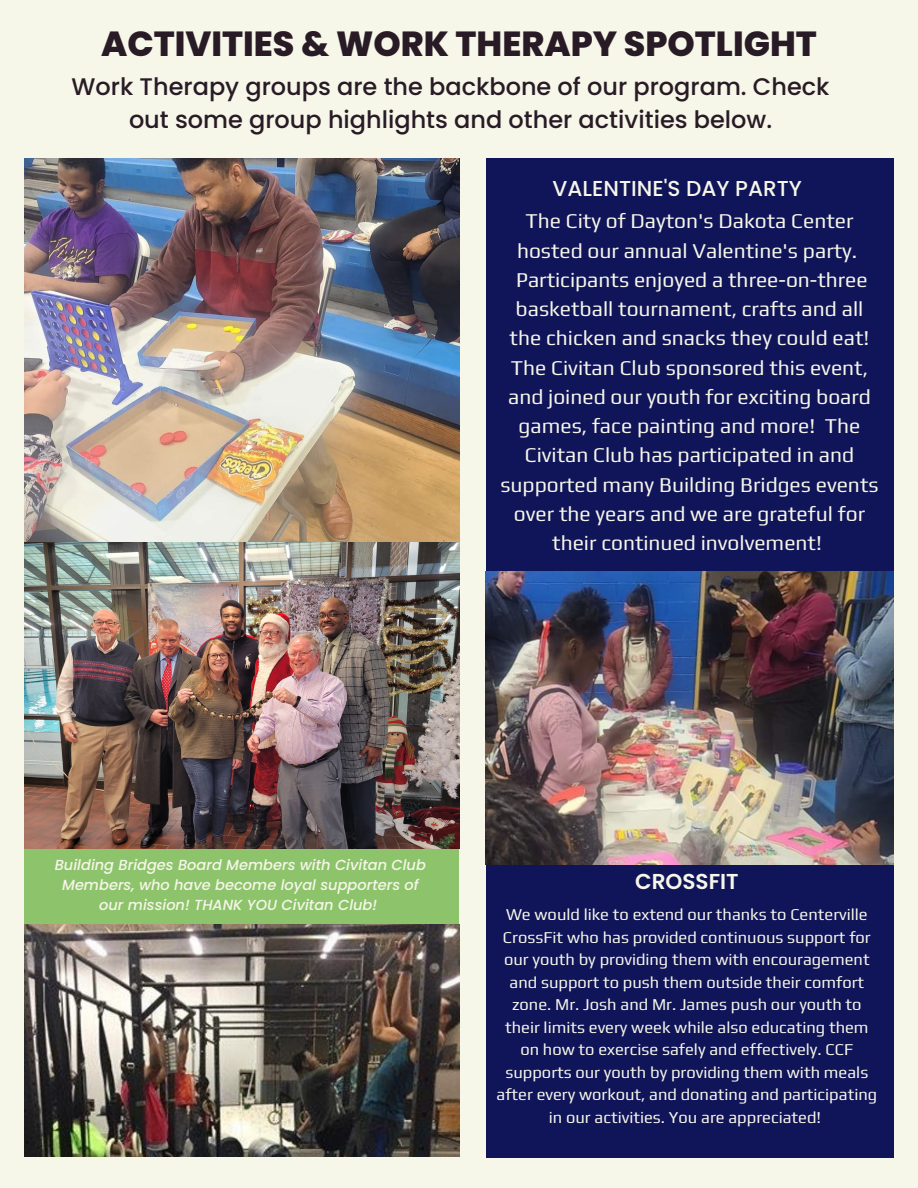
<style>
.page{position:relative;width:918px;height:1188px;background:#f6f6e9}
.page>*{position:absolute;margin:0;border:0;box-sizing:border-box;transform-origin:0 0}
.t1{font:800 34.8px "Poppins";color:#291b25}
.t2{font:500 24px/32.7px "Poppins";color:#291b25;text-align:center}
.t3{font:500 21.6px "Poppins";color:#f6f6e9}
.t4{font:600 21.6px "Poppins";color:#f6f6e9}
.t5{font:21px/29.2px "Play";color:#f6f6e9;text-align:center}
.t6{font:16.5px/22.5px "Play";color:#f6f6e9;text-align:center}
.t7{font:italic 500 14.55px/20px "Poppins";color:#f6f6e9;text-align:center}
</style>
<div class="page">
<div style="left:25px;top:631px;width:434px;height:465px;background:#8dc46b"></div>
<img style="left:25px;top:159px;width:434px;height:383px">
<div style="left:486px;top:857px;width:407px;height:300px;background:#101459"></div>
<div style="left:486px;top:159px;width:407px;height:413px;background:#101459"></div>
<img style="left:25px;top:924px;width:434px;height:233px">
<img style="left:486px;top:572px;width:407px;height:292px">
<img style="left:25px;top:542px;width:434px;height:306px">
<p class="t1" style="left:101px;top:19px;width:717px">ACTIVITIES &amp; WORK THERAPY SPOTLIGHT</p>
<p class="t2" style="left:72px;top:70px;width:760px">Work Therapy groups are the backbone of our program. Check out some group highlights and other activities below.</p>
<p class="t3" style="left:553px;top:173px;width:251px">VALENTINE'S DAY PARTY</p>
<p class="t5" style="left:500px;top:206px;width:380px">The City of Dayton's Dakota Center hosted our annual Valentine's party.<br>Participants enjoyed a three-on-three basketball tournament, crafts and all the chicken and snacks they could eat!<br>The Civitan Club sponsored this event, and joined our youth for exciting board games, face painting and more! The Civitan Club has participated in and supported many Building Bridges events over the years and we are grateful for their continued involvement!</p>
<p class="t7" style="left:55px;top:855px;width:373px">Building Bridges Board Members with Civitan Club<br>Members, who have become loyal supporters of our mission! THANK YOU Civitan Club!</p>
<p class="t4" style="left:635px;top:866px;width:105px">CROSSFIT</p>
<p class="t6" style="left:497px;top:903px;width:382px">We would like to extend our thanks to Centerville CrossFit who has provided continuous support for our youth by providing them with encouragement and support to push them outside their comfort zone. Mr. Josh and Mr. James push our youth to their limits every week while also educating them on how to exercise safely and effectively. CCF supports our youth by providing them with meals after every workout, and donating and participating in our activities. You are appreciated!</p>
</div>
